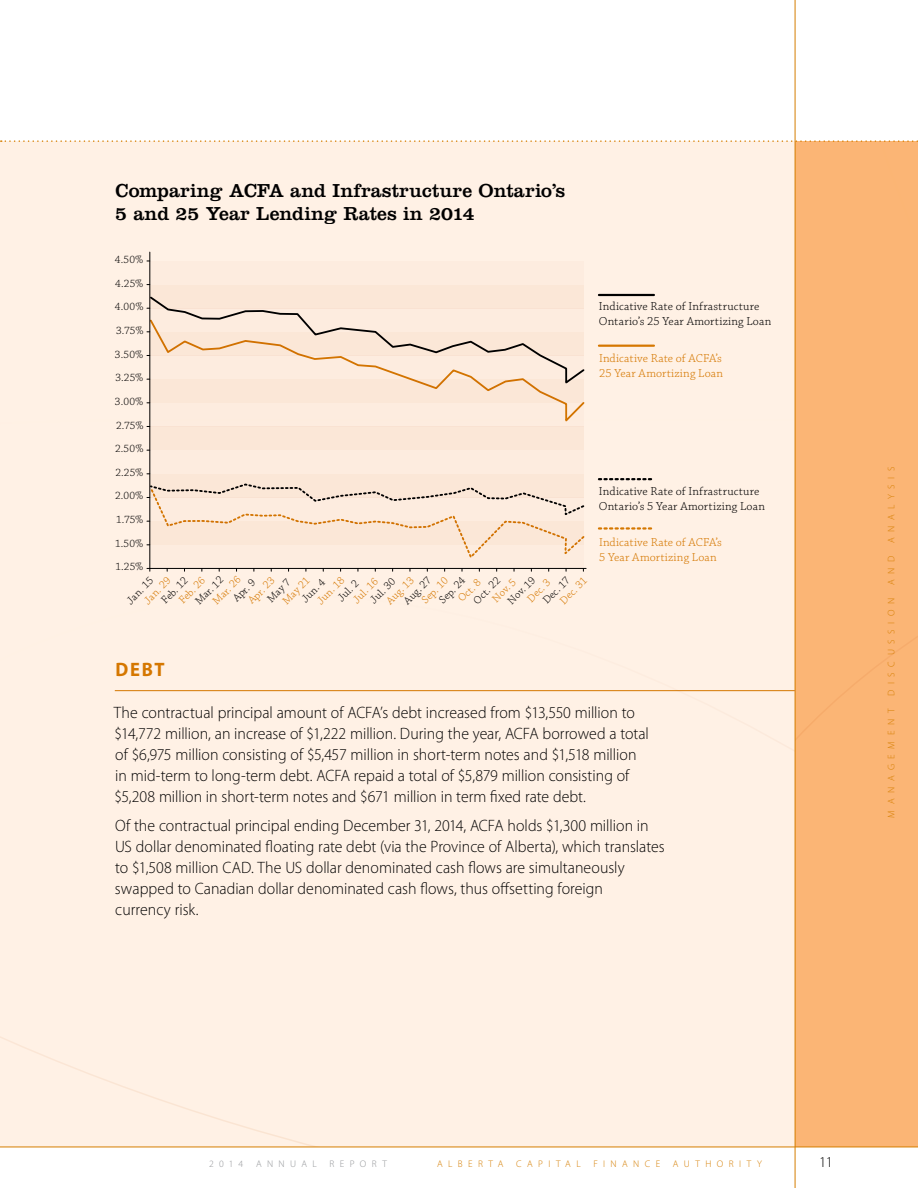
<style>
.page{position:relative;width:918px;height:1188px;background:#fff}
.page>*{position:absolute;margin:0;border:0;box-sizing:border-box;transform-origin:0 0}
.t1{font:19.5px/22.5px "Clarendon LT Std";letter-spacing:.005em;color:#000}
.t2{font:700 19.5px "Myriad Pro";color:#d57e00;scale:.95 1}
.t3{font:300 16.5px/21px "Myriad Pro";color:#000;scale:.96 1}
.t4{font:300 15px "Myriad Pro";color:#000}
.t5{font:300 12.15px/14.7px "Chaparral Pro";letter-spacing:.02em;color:#000}
.t6{font:300 12.15px/14.7px "Chaparral Pro";letter-spacing:.01em;color:#d57e00}
.t7{font:300 11.1px/23.7px "Chaparral Pro";letter-spacing:.01em;color:#000}
.t8{font:300 11.1px "Chaparral Pro";color:#d57e00}
.t9{font:300 9.6px "Myriad Pro";letter-spacing:.57em;color:#d57e00}
.t10{font:300 9.6px "Myriad Pro";letter-spacing:.56em;color:#939598}
</style>
<div class="page">
<div style="left:0;top:141px;width:795px;height:278px;background:#fff1e5"></div>
<div style="left:0;top:419px;width:795px;height:728px;background:#fff1e5"></div>
<div style="left:795px;top:141px;width:123px;height:1006px;background:#fbb575"></div>
<div style="left:149px;top:545px;width:434px;height:23px;background:#fdecdf"></div>
<div style="left:149px;top:474px;width:434px;height:23px;background:#fbe7d7"></div>
<div style="left:149px;top:450px;width:434px;height:24px;background:#fdecdf"></div>
<div style="left:149px;top:427px;width:434px;height:23px;background:#fbe7d7"></div>
<div style="left:149px;top:403px;width:434px;height:24px;background:#fdecdf"></div>
<div style="left:149px;top:285px;width:434px;height:23px;background:#fbe7d7"></div>
<div style="left:149px;top:261px;width:434px;height:24px;background:#fdecdf"></div>
<div style="left:151px;top:383px;width:433px;height:38px;background:#fbe7d7"></div>
<hr style="left:150px;top:252px;width:1px;height:319px;background:#000">
<svg style="left:147px;top:484px;width:437px;height:74px"></svg>
<hr style="left:147px;top:568px;width:439px;height:1px;background:#000">
<svg style="left:147px;top:297px;width:437px;height:86px;background:#f4e1d1"></svg>
<hr style="left:599px;top:345px;width:55px;height:2px;background:#d57e00">
<svg style="left:599px;top:478px;width:55px;height:2px"></svg>
<svg style="left:599px;top:527px;width:55px;height:3px"></svg>
<hr style="left:599px;top:294px;width:55px;height:2px;background:#000">
<svg style="left:1px;top:140px;width:917px;height:2px"></svg>
<hr style="left:0;top:1147px;width:918px;height:1px;background:#d57e00">
<hr style="left:795px;top:0;width:1px;height:1188px;background:#d57e00">
<hr style="left:115px;top:690px;width:680px;height:1px;background:#d57e00">
<p class="t1" style="left:115px;top:179px;width:452px">Comparing ACFA and Infrastructure Ontario’s<br>5 and 25 Year Lending Rates in 2014</p>
<p class="t7" style="left:115px;top:248px;width:30px">4.50%</p>
<p class="t7" style="left:115px;top:272px;width:30px">4.25%</p>
<p class="t7" style="left:115px;top:295px;width:30px">4.00%</p>
<p class="t7" style="left:116px;top:319px;width:29px">3.75%</p>
<p class="t7" style="left:115px;top:343px;width:30px">3.50%</p>
<p class="t7" style="left:115px;top:366px;width:30px">3.25%</p>
<p class="t7" style="left:115px;top:390px;width:30px">3.00%</p>
<p class="t7" style="left:116px;top:414px;width:29px">2.75%</p>
<p class="t7" style="left:115px;top:437px;width:30px">2.50%</p>
<p class="t7" style="left:115px;top:461px;width:30px">2.25%</p>
<p class="t7" style="left:115px;top:485px;width:30px">2.00%<br>1.75%</p>
<p class="t7" style="left:115px;top:532px;width:30px">1.50%<br>1.25%</p>
<p class="t7" style="left:189px;top:595px;width:37px;rotate:-45deg">Mar. 12</p>
<p class="t8" style="left:210px;top:598px;width:37px;rotate:-45deg">Mar. 26</p>
<p class="t7" style="left:501px;top:594px;width:36px;rotate:-45deg">Nov. 19</p>
<p class="t7" style="left:397px;top:594px;width:36px;rotate:-45deg">Aug. 27</p>
<p class="t8" style="left:315px;top:598px;width:35px;rotate:-45deg">Jun. 18</p>
<p class="t8" style="left:384px;top:598px;width:36px;rotate:-45deg">Aug. 13</p>
<p class="t8" style="left:557px;top:598px;width:35px;rotate:-45deg">Dec. 31</p>
<p class="t8" style="left:280px;top:598px;width:35px;rotate:-45deg">May 21</p>
<p class="t7" style="left:537px;top:594px;width:35px;rotate:-45deg">Dec. 17</p>
<p class="t7" style="left:467px;top:594px;width:35px;rotate:-45deg">Oct. 22</p>
<p class="t8" style="left:141px;top:598px;width:35px;rotate:-45deg">Jan. 29</p>
<p class="t7" style="left:120px;top:594px;width:35px;rotate:-45deg">Jan. 15</p>
<p class="t7" style="left:433px;top:594px;width:34px;rotate:-45deg">Sep. 24</p>
<p class="t8" style="left:246px;top:598px;width:34px;rotate:-45deg">Apr. 23</p>
<p class="t7" style="left:155px;top:594px;width:34px;rotate:-45deg">Feb. 12</p>
<p class="t8" style="left:176px;top:598px;width:34px;rotate:-45deg">Feb. 26</p>
<p class="t8" style="left:419px;top:597px;width:34px;rotate:-45deg">Sep. 10</p>
<p class="t7" style="left:364px;top:593px;width:32px;rotate:-45deg">Jul. 30</p>
<p class="t8" style="left:350px;top:597px;width:32px;rotate:-45deg">Jul. 16</p>
<p class="t7" style="left:295px;top:592px;width:30px;rotate:-45deg">Jun. 4</p>
<p class="t8" style="left:490px;top:596px;width:30px;rotate:-45deg">Nov. 5</p>
<p class="t7" style="left:261px;top:592px;width:29px;rotate:-45deg">May 7</p>
<p class="t8" style="left:525px;top:596px;width:29px;rotate:-45deg">Dec. 3</p>
<p class="t8" style="left:456px;top:596px;width:29px;rotate:-45deg">Oct. 8</p>
<p class="t7" style="left:226px;top:592px;width:28px;rotate:-45deg">Apr. 9</p>
<p class="t7" style="left:331px;top:591px;width:27px;rotate:-45deg">Jul. 2</p>
<p class="t5" style="left:599px;top:300px;width:174px">Indicative Rate of Infrastructure<br>Ontario’s 25 Year Amortizing Loan</p>
<p class="t6" style="left:599px;top:351px;width:126px">Indicative Rate of ACFA’s<br>25 Year Amortizing Loan</p>
<p class="t5" style="left:599px;top:485px;width:168px">Indicative Rate of Infrastructure<br>Ontario’s 5 Year Amortizing Loan</p>
<p class="t6" style="left:599px;top:535px;width:124px">Indicative Rate of ACFA’s<br>5 Year Amortizing Loan</p>
<p class="t2" style="left:116px;top:656px;width:53px">DEBT</p>
<p class="t3" style="left:114px;top:702px;width:559px">The contractual principal amount of ACFA’s debt increased from $13,550 million to $14,772 million, an increase of $1,222 million. During the year, ACFA borrowed a total of $6,975 million consisting of $5,457 million in short‑term notes and $1,518 million in mid‑term to long‑term debt. ACFA repaid a total of $5,879 million consisting of $5,208 million in short‑term notes and $671 million in term fixed rate debt.</p>
<p class="t3" style="left:115px;top:815px;width:574px">Of the contractual principal ending December 31, 2014, ACFA holds $1,300 million in US dollar denominated floating rate debt (via the Province of Alberta), which translates to $1,508 million CAD. The US dollar denominated cash flows are simultaneously swapped to Canadian dollar denominated cash flows, thus offsetting foreign<br>currency risk.</p>
<p class="t9" style="left:886px;top:543px;width:77px;rotate:-90deg">ANALYSIS</p>
<p class="t9" style="left:886px;top:585px;width:31px;rotate:-90deg">AND</p>
<p class="t9" style="left:886px;top:696px;width:100px;rotate:-90deg">DISCUSSION</p>
<p class="t9" style="left:886px;top:818px;width:110px;rotate:-90deg">MANAGEMENT</p>
<p class="t10" style="left:209px;top:1158px;width:36px">2014</p>
<p class="t10" style="left:256px;top:1158px;width:62px">ANNUAL</p>
<p class="t10" style="left:330px;top:1158px;width:59px">REPORT</p>
<p class="t9" style="left:437px;top:1158px;width:68px">ALBERTA</p>
<p class="t9" style="left:516px;top:1158px;width:66px">CAPITAL</p>
<p class="t9" style="left:593px;top:1158px;width:68px">FINANCE</p>
<p class="t9" style="left:673px;top:1158px;width:91px">AUTHORITY</p>
<p class="t4" style="left:819px;top:1153px;width:16px">11</p>
</div>
